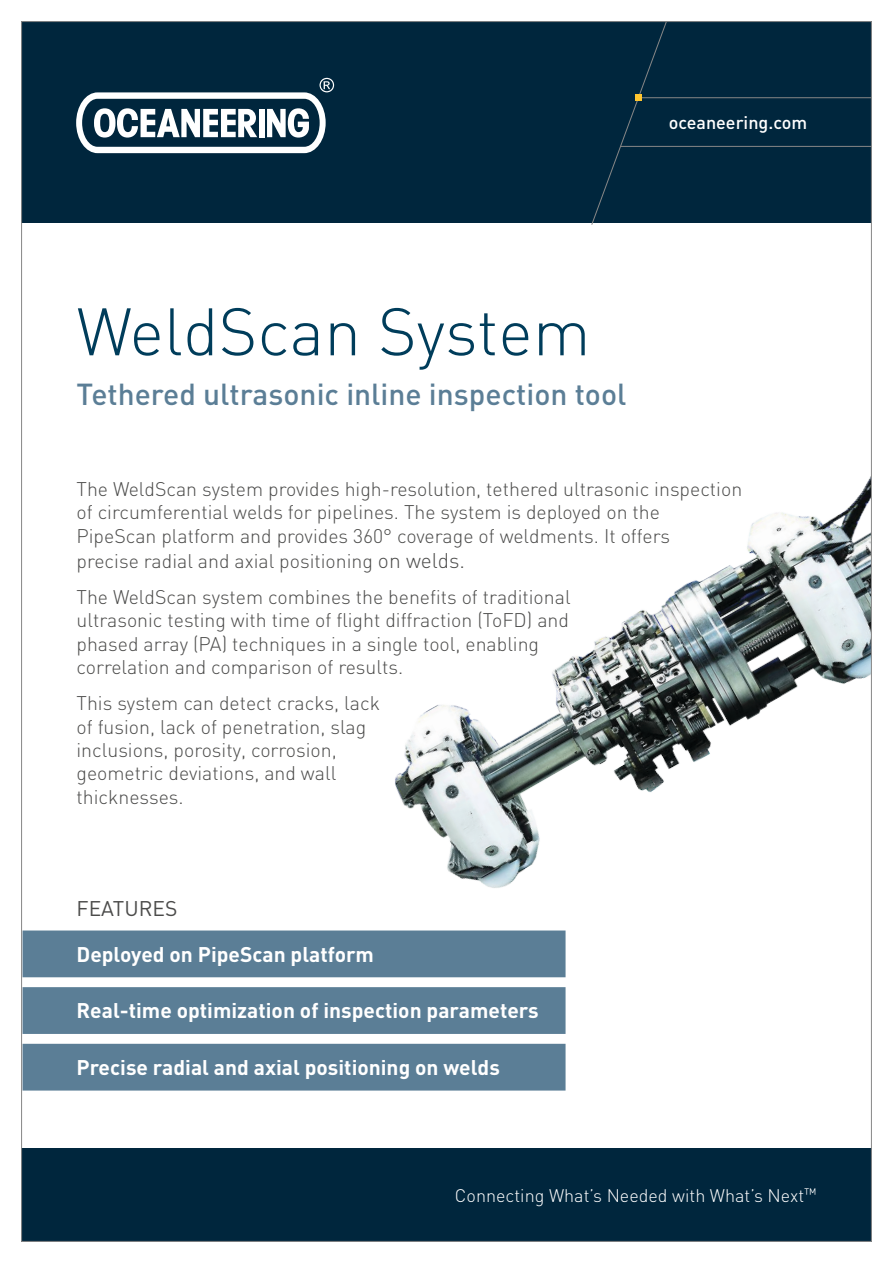
<style>
.page{position:relative;width:893px;height:1263px;background:#fff}
.page>*{position:absolute;margin:0;border:0;box-sizing:border-box;transform-origin:0 0}
.Heading{font:300 66px "DIN";color:#003d5b}
.Subheading{font:500 30px "DIN";color:#5b7e96}
.Features{font:700 21px "DIN";color:#fff}
.Features_Heading{font:21px "DIN";color:#4b4b4a}
.Ingress{font:300 19.5px/23.4px "DIN";color:#4b4b4a}
.t1{font:300 18px "DIN";color:#fff}
.t2{font:500 18px "DIN";color:#fff}
.s1{font-size:21px}
</style>
<div class="page">
<div style="left:21px;top:21px;width:850px;height:202px;background:#00263d"></div>
<div style="left:21px;top:1148px;width:851px;height:94px;background:#00263d"></div>
<svg style="left:76px;top:78px;width:258px;height:75px"></svg>
<div style="left:259px;top:109px;width:6px;height:28px;background:#fff"></div>
<svg style="left:591px;top:23px;width:76px;height:202px"></svg>
<hr style="left:639px;top:97px;width:233px;height:1px;background:#878787">
<hr style="left:621px;top:146px;width:251px;height:1px;background:#878787">
<div style="left:635px;top:95px;width:7px;height:6px;background:#ffc62f"></div>
<img style="left:395px;top:478px;width:475px;height:410px">
<div style="left:23px;top:930px;width:543px;height:47px;background:#5b7e96"></div>
<div style="left:23px;top:987px;width:543px;height:47px;background:#5b7e96"></div>
<div style="left:23px;top:1044px;width:543px;height:46px;background:#5b7e96"></div>
<p class="t2" style="left:669px;top:111px;width:140px">oceaneering.com</p>
<p class="Heading" style="left:77px;top:288px;width:516px">WeldScan System</p>
<p class="Subheading" style="left:77px;top:374px;width:551px">Tethered ultrasonic inline inspection tool</p>
<p class="Ingress" style="left:77px;top:476px;width:667px">The WeldScan system provides high-resolution, tethered ultrasonic inspection of circumferential welds for pipelines. The system is deployed on the<br>PipeScan platform and provides 360° coverage of weldments. It offers</p>
<p class="Ingress" style="left:77px;top:548px;width:390px">precise radial and axial positioning <span class="s1">on welds.</span></p>
<p class="Ingress" style="left:77px;top:585px;width:496px">The WeldScan system combines the benefits of traditional ultrasonic testing with time of flight diffraction (ToFD) and phased array (PA) techniques in a single tool, enabling correlation and comparison of results.</p>
<p class="Ingress" style="left:77px;top:691px;width:305px">This system can detect cracks, lack of fusion, lack of penetration, slag inclusions, porosity, corrosion, geometric deviations, and wall thicknesses.</p>
<p class="Features_Heading" style="left:77px;top:895px;width:102px">FEATURES</p>
<p class="Features" style="left:77px;top:940px;width:299px">Deployed on PipeScan platform</p>
<p class="Features" style="left:77px;top:997px;width:464px">Real-time optimization of inspection parameters</p>
<p class="Features" style="left:77px;top:1054px;width:425px">Precise radial and axial positioning on welds</p>
<p class="t1" style="left:455px;top:1184px;width:363px">Connecting What’s Needed with What’s Next<sup>™</sup></p>
</div>
